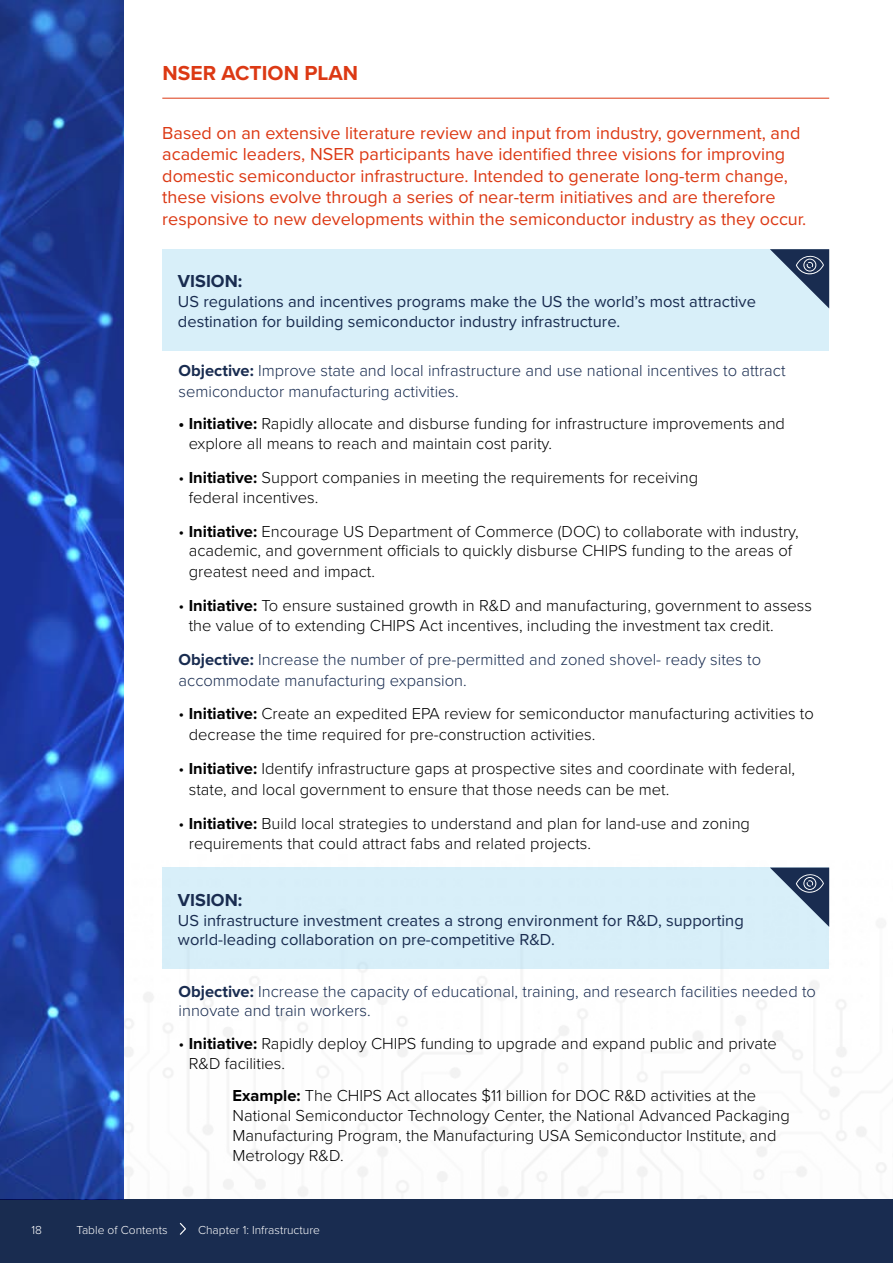
<style>
.page{position:relative;width:893px;height:1263px;background:#fff}
.page>*{position:absolute;margin:0;border:0;box-sizing:border-box;transform-origin:0 0}
.t1{font:700 21px "Proxima Nova";color:#dc3914}
.t2{font:18px/21.6px "Proxima Nova";color:#dc3914}
.t3{font:700 18px "Proxima Nova";color:#192c50}
.t4{font:300 16.5px/19.8px "Proxima Nova";color:#000}
.t5{font:300 16.5px/21px "Proxima Nova";color:#192c50}
.t6{font:16.5px/19.8px "Proxima Nova";color:#192c50}
.t7{font:300 12px "Proxima Nova";color:#fff}
.s1{font-weight:700}
</style>
<div class="page">
<img style="left:123px;top:854px;width:763px;height:345px">
<div style="left:0;top:1199px;width:893px;height:64px;background:#192c50"></div>
<hr style="left:162px;top:98px;width:667px;height:1px;background:#dc3914">
<div style="left:162px;top:249px;width:667px;height:102px;background:#d8eff9"></div>
<svg style="left:770px;top:249px;width:59px;height:59px"></svg>
<div style="left:162px;top:867px;width:667px;height:102px;background:#d8eff9"></div>
<svg style="left:770px;top:867px;width:59px;height:60px"></svg>
<svg style="left:0;top:0;width:123px;height:1199px;background:#2143a4"></svg>
<svg style="left:179px;top:1222px;width:7px;height:13px"></svg>
<p class="t7" style="left:31px;top:1222px;width:12px">18</p>
<p class="t1" style="left:163px;top:61px;width:197px">NSER ACTION PLAN</p>
<p class="t2" style="left:162px;top:122px;width:646px">Based on an extensive literature review and input from industry, government, and academic leaders, NSER participants have identified three visions for improving domestic semiconductor infrastructure. Intended to generate long-term change, these visions evolve through a series of near-term initiatives and are therefore responsive to new developments within the semiconductor industry as they occur.</p>
<p class="t3" style="left:178px;top:271px;width:66px">VISION:</p>
<p class="t6" style="left:178px;top:292px;width:579px">US regulations and incentives programs make the US the world’s most attractive destination for building semiconductor industry infrastructure.</p>
<p class="t5" style="left:179px;top:360px;width:608px"><span class="s1">Objective:</span> Improve state and local infrastructure and use national incentives to attract semiconductor manufacturing activities.</p>
<p class="t4" style="left:189px;top:414px;width:598px;text-indent:-10px"><span class="s1">• Initiative:</span> Rapidly allocate and disburse funding for infrastructure improvements and explore all means to reach and maintain cost parity.</p>
<p class="t4" style="left:189px;top:468px;width:511px;text-indent:-10px">• <span class="s1">Initiative:</span> Support companies in meeting the requirements for receiving federal incentives.</p>
<p class="t4" style="left:189px;top:521px;width:612px;line-height:20.4px;text-indent:-10px">• <span class="s1">Initiative:</span> Encourage US Department of Commerce (DOC) to collaborate with industry, academic, and government officials to quickly disburse CHIPS funding to the areas of greatest need and impact.</p>
<p class="t4" style="left:189px;top:596px;width:625px;text-indent:-10px">• <span class="s1">Initiative:</span> To ensure sustained growth in R&amp;D and manufacturing, government to assess the value of to extending CHIPS Act incentives, including the investment tax credit.</p>
<p class="t5" style="left:179px;top:649px;width:584px"><span class="s1">Objective:</span> Increase the number of pre-permitted and zoned shovel- ready sites to accommodate manufacturing expansion.</p>
<p class="t4" style="left:189px;top:704px;width:627px;line-height:21px;text-indent:-10px">• <span class="s1">Initiative:</span> Create an expedited EPA review for semiconductor manufacturing activities to decrease the time required for pre-construction activities.</p>
<p class="t4" style="left:189px;top:758px;width:608px;line-height:21px;text-indent:-10px">• <span class="s1">Initiative:</span> Identify infrastructure gaps at prospective sites and coordinate with federal, state, and local government to ensure that those needs can be met.</p>
<p class="t4" style="left:189px;top:814px;width:563px;text-indent:-10px">• <span class="s1">Initiative:</span> Build local strategies to understand and plan for land-use and zoning requirements that could attract fabs and related projects.</p>
<p class="t3" style="left:178px;top:889px;width:66px">VISION:</p>
<p class="t6" style="left:178px;top:910px;width:567px">US infrastructure investment creates a strong environment for R&amp;D, supporting world-leading collaboration on pre-competitive R&amp;D.</p>
<p class="t5" style="left:179px;top:981px;width:639px;line-height:19.8px"><span class="s1">Objective:</span> Increase the capacity of educational, training, and research facilities needed to innovate and train workers.</p>
<p class="t4" style="left:189px;top:1034px;width:590px;text-indent:-10px">• <span class="s1">Initiative:</span> Rapidly deploy CHIPS funding to upgrade and expand public and private<br>R&amp;D facilities.</p>
<p class="t4" style="left:233px;top:1086px;width:559px"><span class="s1">Example:</span> The CHIPS Act allocates $11 billion for DOC R&amp;D activities at the National Semiconductor Technology Center, the National Advanced Packaging Manufacturing Program, the Manufacturing USA Semiconductor Institute, and Metrology R&amp;D.</p>
<p class="t7" style="left:77px;top:1222px;width:93px">Table of Contents</p>
<p class="t7" style="left:198px;top:1222px;width:123px">Chapter 1: Infrastructure</p>
</div>
